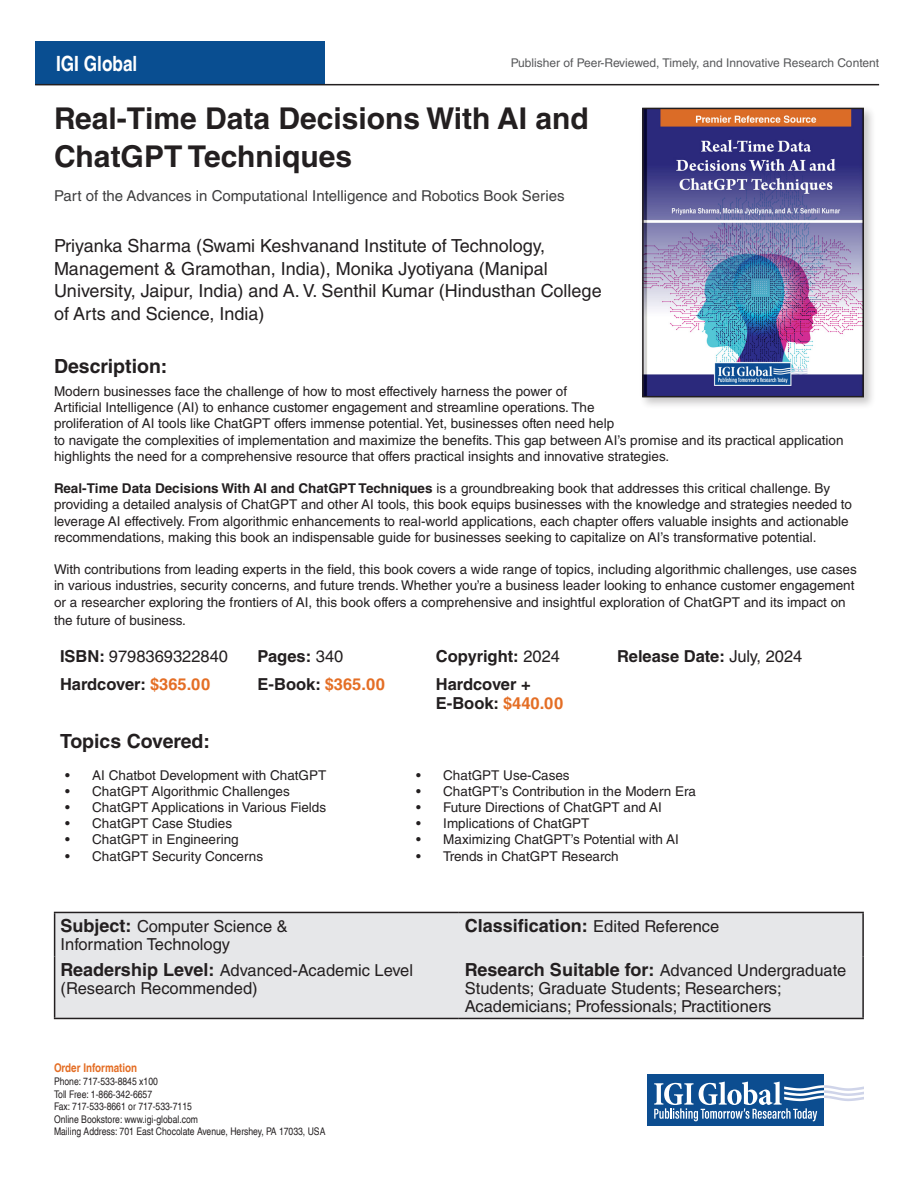
<style>
.page{position:relative;width:918px;height:1188px;background:#fff}
.page>*{position:absolute;margin:0;border:0;box-sizing:border-box;transform-origin:0 0}
.t1{font:700 30px/37.5px "Helvetica LT Std";color:#231f20}
.t2{font:700 condensed 21px "Helvetica LT";color:#fff}
.Description_2{font:700 19.5px "Helvetica LT Std";color:#231f20}
.Description_1{font:700 19.5px "Helvetica LT Std";color:#231f20}
.ISBN{font:18px/22.5px "Helvetica LT Std";color:#231f20}
.Description_2-2{font:700 18px "Helvetica LT Std";color:#231f20}
.Description_2-3{font:16.5px/18px "Helvetica LT Std";color:#231f20}
.Description_2-4{font:700 16.5px/19.8px "Helvetica LT Std";color:#231f20}
.Description_1-2{font:700 16.5px "Helvetica LT Std";color:#231f20}
.ISBN-2{font:15px "Helvetica LT Std";color:#3e3e3f}
.Description_2-5{font:13.5px/16.2px "Helvetica LT Std";color:#231f20}
.t3{font:12px "Helvetica LT Std";color:#57585a}
.t4{font:700 condensed 12px "Helvetica LT";color:#e46e25}
.t5{font:condensed 10.5px/12.6px "Helvetica LT";color:#231f20}
.s1{font-weight:700}
.s2{font-weight:400}
.s3{color:#e46e25}
.s4{font-weight:700;font-size:18px}
.s5{font-weight:400;font-size:16.5px}
</style>
<div class="page">
<div style="left:35px;top:41px;width:290px;height:44px;background:#094e91"></div>
<svg style="left:647px;top:1125px;width:177px;height:1px"></svg>
<div style="left:647px;top:1074px;width:177px;height:51px;background:#0c4d90"></div>
<svg style="left:654px;top:1082px;width:210px;height:39px"></svg>
<hr style="left:35px;top:84px;width:844px;height:1px;background:#231f20">
<div style="left:639px;top:105px;width:237px;height:305px;background:#231f20;opacity:.25"></div>
<img style="left:645px;top:111px;width:216px;height:283px">
<div style="left:642px;top:108px;width:222px;height:289px;border:2px solid #231f20"></div>
<div style="left:55px;top:913px;width:807px;height:105px;background:#e6e7e9"></div>
<hr style="left:54px;top:912px;width:405px;height:1px;background:#231f20">
<hr style="left:54px;top:913px;width:1px;height:43px;background:#231f20">
<hr style="left:459px;top:912px;width:405px;height:1px;background:#231f20">
<hr style="left:862px;top:913px;width:2px;height:43px;background:#231f20">
<hr style="left:54px;top:956px;width:1px;height:62px;background:#231f20">
<hr style="left:862px;top:956px;width:2px;height:62px;background:#231f20">
<hr style="left:54px;top:1018px;width:405px;height:1px;background:#231f20">
<hr style="left:459px;top:1018px;width:405px;height:1px;background:#231f20">
<p class="t2" style="left:56px;top:50px;width:83px">IGI Global</p>
<p class="t3" style="left:511px;top:56px;width:370px">Publisher of Peer-Reviewed, Timely, and Innovative Research Content</p>
<p class="t1" style="left:54px;top:99px;width:536px">Real-Time Data Decisions With AI and<br>ChatGPT Techniques</p>
<p class="ISBN-2" style="left:54px;top:187px;width:512px">Part of the Advances in Computational Intelligence and Robotics Book Series</p>
<p class="ISBN" style="left:54px;top:235px;width:549px">Priyanka Sharma (Swami Keshvanand Institute of Technology, Management &amp; Gramothan, India), Monika Jyotiyana (Manipal University, Jaipur, India) and A. V. Senthil Kumar (Hindusthan College of Arts and Science, India)</p>
<p class="Description_1" style="left:54px;top:354px;width:115px">Description:</p>
<p class="Description_2-5" style="left:54px;top:383px;width:791px">Modern businesses face the challenge of how to most effectively harness the power of<br>Artificial Intelligence (AI) to enhance customer engagement and streamline operations. The<br>proliferation of AI tools like ChatGPT offers immense potential. Yet, businesses often need help<br>to navigate the complexities of implementation and maximize the benefits. This gap between AI’s promise and its practical application highlights the need for a comprehensive resource that offers practical insights and innovative strategies.</p>
<p class="Description_2-5" style="left:54px;top:480px;width:799px"><span class="s1">Real-Time Data Decisions With AI and ChatGPT Techniques</span> is a groundbreaking book that addresses this critical challenge. By providing a detailed analysis of ChatGPT and other AI tools, this book equips businesses with the knowledge and strategies needed to leverage AI effectively. From algorithmic enhancements to real-world applications, each chapter offers valuable insights and actionable recommendations, making this book an indispensable guide for businesses seeking to capitalize on AI’s transformative potential.</p>
<p class="Description_2-5" style="left:54px;top:561px;width:804px">With contributions from leading experts in the field, this book covers a wide range of topics, including algorithmic challenges, use cases in various industries, security concerns, and future trends. Whether you’re a business leader looking to enhance customer engagement or a researcher exploring the frontiers of AI, this book offers a comprehensive and insightful exploration of ChatGPT and its impact on</p>
<p class="Description_2-5" style="left:54px;top:612px;width:134px">the future of business.</p>
<p class="Description_2-3" style="left:60px;top:647px;width:170px"><span class="s1">ISBN:</span> 9798369322840</p>
<p class="Description_1-2" style="left:258px;top:646px;width:87px">Pages: <span class="s2">340</span></p>
<p class="Description_1-2" style="left:436px;top:646px;width:126px">Copyright: <span class="s2">2024</span></p>
<p class="Description_1-2" style="left:617px;top:646px;width:187px">Release Date: <span class="s2">July, 2024</span></p>
<p class="Description_2-4" style="left:60px;top:674px;width:152px">Hardcover: <span class="s3">$365.00</span></p>
<p class="Description_2-4" style="left:258px;top:674px;width:129px">E-Book: <span class="s3">$365.00</span></p>
<p class="Description_2-4" style="left:436px;top:674px;width:129px">Hardcover +<br>E-Book: <span class="s3">$440.00</span></p>
<p class="Description_2" style="left:60px;top:729px;width:152px">Topics Covered:</p>
<p class="Description_2-5" style="left:65px;top:767px;width:263px">• AI Chatbot Development with ChatGPT</p>
<p class="Description_2-5" style="left:65px;top:783px;width:226px">• ChatGPT Algorithmic Challenges</p>
<p class="Description_2-5" style="left:65px;top:799px;width:262px">• ChatGPT Applications in Various Fields</p>
<p class="Description_2-5" style="left:65px;top:815px;width:168px">• ChatGPT Case Studies</p>
<p class="Description_2-5" style="left:65px;top:832px;width:175px">• ChatGPT in Engineering</p>
<p class="Description_2-5" style="left:65px;top:848px;width:199px">• ChatGPT Security Concerns</p>
<p class="Description_2-5" style="left:416px;top:767px;width:155px">• ChatGPT Use-Cases</p>
<p class="Description_2-5" style="left:416px;top:783px;width:281px">• ChatGPT’s Contribution in the Modern Era</p>
<p class="Description_2-5" style="left:416px;top:799px;width:247px">• Future Directions of ChatGPT and AI</p>
<p class="Description_2-5" style="left:416px;top:815px;width:175px">• Implications of ChatGPT</p>
<p class="Description_2-5" style="left:416px;top:832px;width:264px">• Maximizing ChatGPT’s Potential with AI</p>
<p class="Description_2-5" style="left:416px;top:848px;width:204px">• Trends in ChatGPT Research</p>
<p class="Description_2-3" style="left:61px;top:918px;width:229px"><span class="s4">Subject:</span> Computer Science &amp;<br>Information Technology</p>
<p class="Description_2-2" style="left:465px;top:915px;width:256px">Classification: <span class="s5">Edited Reference</span></p>
<p class="Description_2-3" style="left:61px;top:962px;width:354px"><span class="s4">Readership Level:</span> Advanced-Academic Level (Research Recommended)</p>
<p class="Description_2-3" style="left:465px;top:962px;width:383px"><span class="s4">Research Suitable for:</span> Advanced Undergraduate<br>Students; Graduate Students; Researchers;<br>Academicians; Professionals; Practitioners</p>
<p class="t4" style="left:54px;top:1061px;width:85px">Order Information</p>
<p class="t5" style="left:54px;top:1075px;width:273px">Phone: 717-533-8845 x100<br>Toll Free: 1-866-342-6657<br>Fax: 717-533-8661 or 717-533-7115<br>Online Bookstore: www.igi-global.com<br>Mailing Address: 701 East Chocolate Avenue, Hershey, PA 17033, USA</p>
</div>
